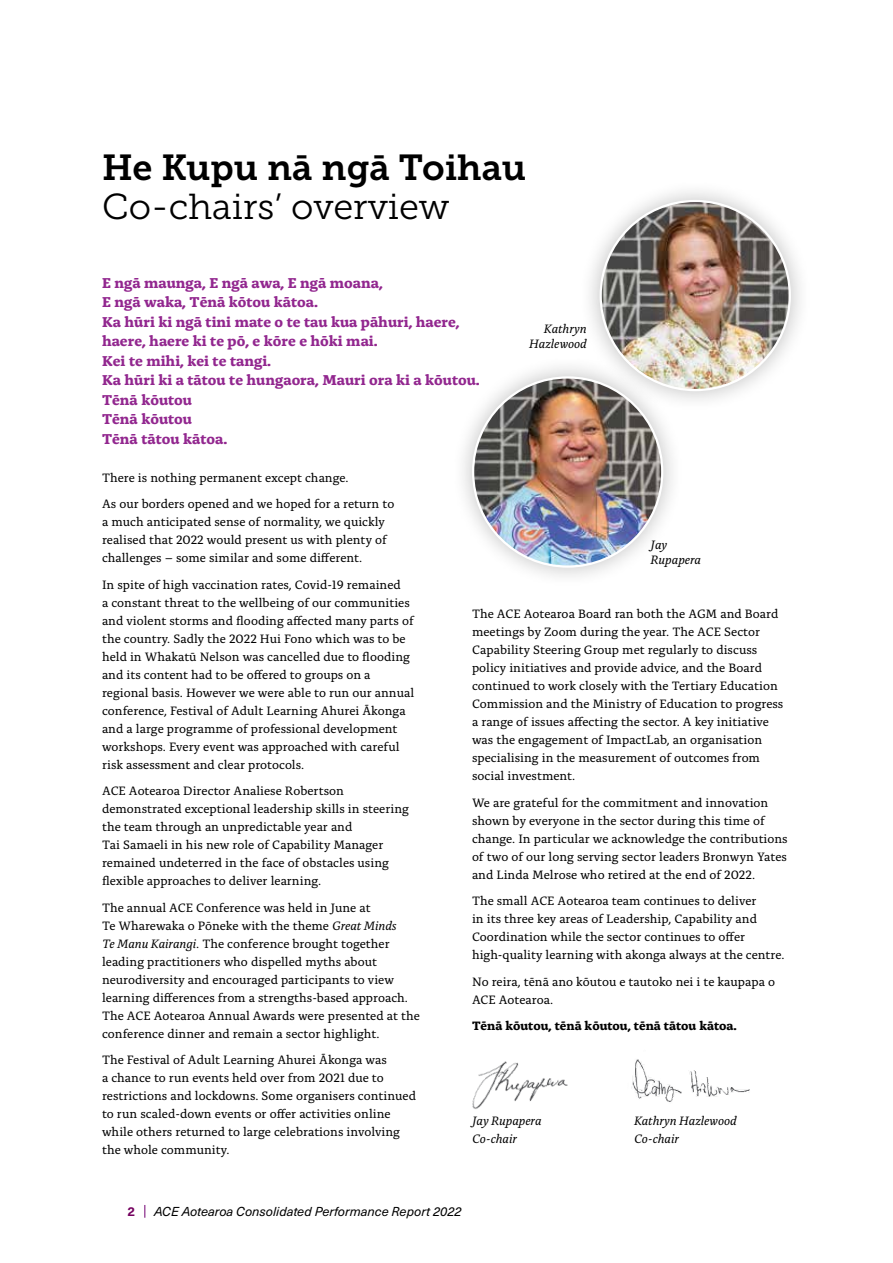
<style>
.page{position:relative;width:893px;height:1263px;background:#fff}
.page>*{position:absolute;margin:0;border:0;box-sizing:border-box;transform-origin:0 0}
.t1{font:36px "Museo Slab 300";color:#000}
.t2{font:36px "Museo Slab 700";color:#000}
.t3{font:700 15px/19.5px "Alda OTCEV";color:#92278f}
.t4{font:12.75px/18px "Alda OTCEV";color:#000}
.t5{font:italic 12.75px/15px "Alda OTCEV";color:#000}
.t6{font:italic 12.75px "Neue Haas Unica W1 G";color:#000}
.t7{font:700 12.75px "Alda OTCEV";color:#000}
.t8{font:700 12.75px "Neue Haas Unica W1 G";color:#74005f}
.s1{font-style:italic}
</style>
<div class="page">
<svg style="left:144px;top:1205px;width:2px;height:13px"></svg>
<div style="left:451px;top:356px;width:233px;height:233px;background:#000;opacity:.25"></div>
<img style="left:473px;top:377px;width:189px;height:190px;border-radius:95px">
<div style="left:579px;top:179px;width:233px;height:233px;background:#000;opacity:.25"></div>
<img style="left:601px;top:201px;width:189px;height:189px;border-radius:95px">
<img style="left:472px;top:1061px;width:96px;height:48px">
<img style="left:631px;top:1059px;width:119px;height:43px">
<h1 class="t2" style="left:102px;top:147px;width:426px">He Kupu nā ngā Toihau</h1>
<h1 class="t1" style="left:102px;top:187px;width:349px">Co-chairs’ overview</h1>
<p class="t3" style="left:102px;top:272px;width:379px">E ngā maunga, E ngā awa, E ngā moana,<br>E ngā waka, Tēnā kōtou kātoa.<br>Ka hūri ki ngā tini mate o te tau kua pāhuri, haere, haere, haere ki te pō, e kōre e hōki mai.<br>Kei te mihi, kei te tangi.<br>Ka hūri ki a tātou te hungaora, Mauri ora ki a kōutou.<br>Tēnā kōutou<br>Tēnā kōutou<br>Tēnā tātou kātoa.</p>
<p class="t5" style="left:529px;top:320px;width:59px;text-align:right">Kathryn<br>Hazlewood</p>
<p class="t4" style="left:102px;top:463px;width:294px;line-height:26.5px">There is nothing permanent except change.<br>As our borders opened and we hoped for a return to</p>
<p class="t4" style="left:102px;top:512px;width:286px">a much anticipated sense of normality, we quickly realised that 2022 would present us with plenty of challenges – some similar and some different.</p>
<p class="t4" style="left:102px;top:574px;width:314px">In spite of high vaccination rates, Covid-19 remained<br>a constant threat to the wellbeing of our communities and violent storms and flooding affected many parts of the country. Sadly the 2022 Hui Fono which was to be held in Whakatū Nelson was cancelled due to flooding and its content had to be offered to groups on a regional basis. However we were able to run our annual conference, Festival of Adult Learning Ahurei Ākonga and a large programme of professional development workshops. Every event was approached with careful risk assessment and clear protocols.</p>
<p class="t4" style="left:102px;top:781px;width:308px">ACE Aotearoa Director Analiese Robertson demonstrated exceptional leadership skills in steering the team through an unpredictable year and<br>Tai Samaeli in his new role of Capability Manager remained undeterred in the face of obstacles using flexible approaches to deliver learning.</p>
<p class="t4" style="left:102px;top:898px;width:319px">The annual ACE Conference was held in June at<br>Te Wharewaka o Pōneke with the theme <span class="s1">Great Minds<br>Te Manu Kairangi</span>. The conference brought together leading practitioners who dispelled myths about neurodiversity and encouraged participants to view learning differences from a strengths-based approach.<br>The ACE Aotearoa Annual Awards were presented at the conference dinner and remain a sector highlight.</p>
<p class="t4" style="left:102px;top:1050px;width:315px">The Festival of Adult Learning Ahurei Ākonga was<br>a chance to run events held over from 2021 due to restrictions and lockdowns. Some organisers continued to run scaled-down events or offer activities online while others returned to large celebrations involving the whole community.</p>
<p class="t5" style="left:651px;top:536px;width:52px">Jay<br>Rupapera</p>
<p class="t4" style="left:472px;top:604px;width:313px">The ACE Aotearoa Board ran both the AGM and Board meetings by Zoom during the year. The ACE Sector Capability Steering Group met regularly to discuss policy initiatives and provide advice, and the Board continued to work closely with the Tertiary Education Commission and the Ministry of Education to progress a range of issues affecting the sector. A key initiative was the engagement of ImpactLab, an organisation specialising in the measurement of outcomes from social investment.</p>
<p class="t4" style="left:472px;top:793px;width:317px">We are grateful for the commitment and innovation shown by everyone in the sector during this time of change. In particular we acknowledge the contributions of two of our long serving sector leaders Bronwyn Yates and Linda Melrose who retired at the end of 2022.</p>
<p class="t4" style="left:472px;top:891px;width:314px">The small ACE Aotearoa team continues to deliver<br>in its three key areas of Leadership, Capability and Coordination while the sector continues to offer high-quality learning with akonga always at the centre.</p>
<p class="t4" style="left:472px;top:972px;width:305px">No reira, tēnā ano kōutou e tautoko nei i te kaupapa o<br>ACE Aotearoa.</p>
<p class="t7" style="left:472px;top:1016px;width:266px">Tēnā kōutou, tēnā kōutou, tēnā tātou kātoa.</p>
<p class="t5" style="left:472px;top:1112px;width:71px">Jay Rupapera</p>
<p class="t5" style="left:634px;top:1112px;width:104px">Kathryn Hazlewood</p>
<p class="t5" style="left:472px;top:1130px;width:47px">Co-chair</p>
<p class="t5" style="left:634px;top:1130px;width:47px">Co-chair</p>
<p class="t8" style="left:128px;top:1202px;width:9px">2</p>
<p class="t6" style="left:154px;top:1202px;width:309px">ACE Aotearoa Consolidated Performance Report 2022</p>
</div>
